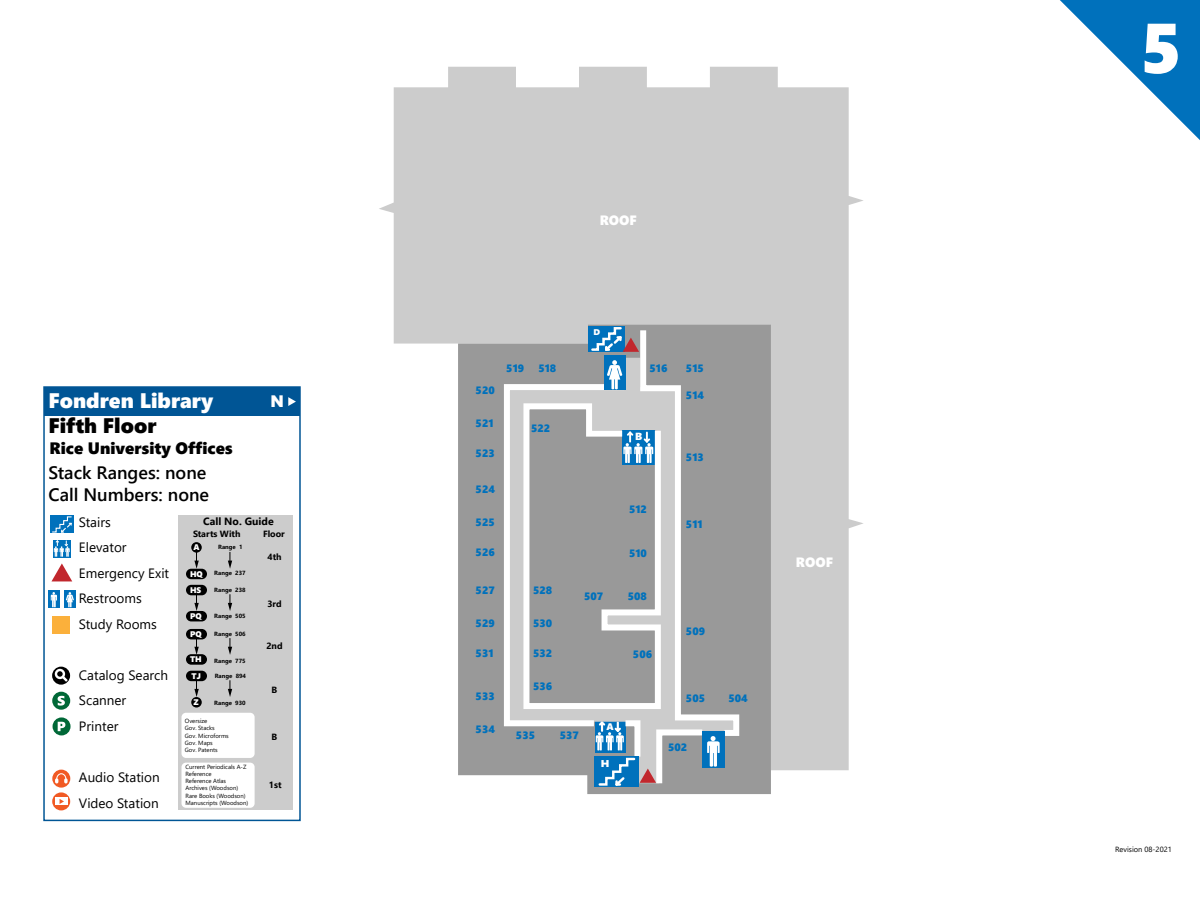
<style>
.page{position:relative;width:1200px;height:900px;background:#fff}
.page>*{position:absolute;margin:0;border:0;box-sizing:border-box;transform-origin:0 0}
.t1{font:70.5px "Segoe UI Black";color:#fff}
.t2{font:21px "Segoe UI Black";color:#fff}
.t3{font:21px "Segoe UI Black";color:#000}
.t4{font:600 18px/21.6px "Segoe UI";color:#000}
.t5{font:16.65px "Segoe UI Black";color:#fff}
.t6{font:16.5px "Segoe UI Black";color:#000}
.t7{font:13.5px/25.5px "Segoe UI";color:#000}
.t8{font:13.5px "Segoe UI Black";color:#fff}
.t9{font:10.65px "Segoe UI Black";color:#0071bc}
.t10{font:700 10.5px "Segoe UI";color:#000}
.t11{font:10.35px "Segoe UI Black";color:#fff}
.t12{font:9.9px "Segoe UI Black";color:#fff;scale:1.09 1}
.t13{font:9.45px "Segoe UI Black";color:#fff}
.t14{font:700 9px "Segoe UI";color:#000}
.t15{font:8.25px "Segoe UI Black";color:#fff;scale:1.07 1}
.t16{font:8.1px/16px "Segoe UI Black";color:#fff}
.t17{font:7.5px "Segoe UI";color:#000}
.t18{font:6px/7.2px "Segoe UI";color:#000}
.t19{font:700 6px "Segoe UI";color:#000}
</style>
<div class="page">
<svg style="left:379px;top:67px;width:484px;height:703px;fill:#ccc"></svg>
<svg style="left:458px;top:324px;width:313px;height:470px;background:#a0a1a1"></svg>
<svg style="left:507px;top:358px;width:229px;height:425px;background:#a1a2a4"></svg>
<svg style="left:637px;top:324px;width:105px;height:415px;background:#a8a8a8"></svg>
<svg style="left:501px;top:381px;width:129px;height:348px"></svg>
<div style="left:44px;top:387px;width:256px;height:28px;background:#005595"></div>
<div style="left:43px;top:386px;width:258px;height:435px;border:2px solid #005595"></div>
<svg style="left:288px;top:397px;width:8px;height:9px"></svg>
<div style="left:50px;top:515px;width:24px;height:18px;background:#0071bc"></div>
<div style="left:53px;top:540px;width:18px;height:18px;background:#0071bc"></div>
<svg style="left:52px;top:516px;width:20px;height:41px"></svg>
<div style="left:64px;top:590px;width:11px;height:18px;background:#0071bc"></div>
<svg style="left:66px;top:592px;width:8px;height:16px"></svg>
<div style="left:48px;top:590px;width:11px;height:18px;background:#0071bc"></div>
<svg style="left:51px;top:592px;width:6px;height:16px"></svg>
<svg style="left:51px;top:563px;width:21px;height:18px"></svg>
<div style="left:52px;top:616px;width:18px;height:18px;background:#fbb03b"></div>
<svg style="left:52px;top:667px;width:18px;height:18px"></svg>
<svg style="left:57px;top:671px;width:13px;height:13px"></svg>
<div style="left:56px;top:670px;width:8px;height:8px;background:#000;border-radius:50%"></div>
<div style="left:55px;top:669px;width:10px;height:10px;border:2px solid #fff;border-radius:50%"></div>
<div style="left:52px;top:692px;width:18px;height:18px;background:#006837;border-radius:50%"></div>
<svg style="left:58px;top:696px;width:7px;height:10px"></svg>
<svg style="left:53px;top:717px;width:18px;height:18px"></svg>
<svg style="left:58px;top:722px;width:7px;height:9px"></svg>
<svg style="left:52px;top:770px;width:18px;height:18px"></svg>
<svg style="left:55px;top:773px;width:13px;height:10px"></svg>
<svg style="left:52px;top:792px;width:18px;height:18px"></svg>
<svg style="left:55px;top:798px;width:12px;height:7px"></svg>
<svg style="left:60px;top:799px;width:4px;height:5px"></svg>
<svg style="left:1060px;top:0;width:140px;height:140px"></svg>
<div style="left:178px;top:515px;width:114px;height:295px;background:#ccc"></div>
<svg style="left:228px;top:552px;width:4px;height:17px"></svg>
<svg style="left:228px;top:594px;width:4px;height:17px"></svg>
<svg style="left:228px;top:638px;width:4px;height:17px"></svg>
<svg style="left:228px;top:680px;width:4px;height:17px"></svg>
<div style="left:181px;top:713px;width:74px;height:45px;background:#fff;border-radius:4px"></div>
<div style="left:181px;top:763px;width:74px;height:45px;background:#fff;border-radius:4px"></div>
<div style="left:186px;top:569px;width:21px;height:10px;background:#000;border-radius:5px"></div>
<div style="left:186px;top:585px;width:21px;height:10px;background:#000;border-radius:5px"></div>
<div style="left:186px;top:611px;width:21px;height:10px;background:#000;border-radius:5px"></div>
<div style="left:191px;top:542px;width:11px;height:11px;background:#000;border-radius:50%"></div>
<svg style="left:194px;top:552px;width:5px;height:17px"></svg>
<svg style="left:194px;top:595px;width:5px;height:16px"></svg>
<div style="left:186px;top:629px;width:21px;height:10px;background:#000;border-radius:5px"></div>
<svg style="left:194px;top:639px;width:5px;height:15px"></svg>
<div style="left:191px;top:697px;width:11px;height:11px;background:#000;border-radius:50%"></div>
<svg style="left:194px;top:681px;width:5px;height:16px"></svg>
<div style="left:186px;top:671px;width:21px;height:10px;background:#000;border-radius:5px"></div>
<div style="left:186px;top:654px;width:21px;height:11px;background:#000;border-radius:5px"></div>
<div style="left:604px;top:356px;width:21px;height:34px;background:#0071bc"></div>
<svg style="left:607px;top:360px;width:16px;height:30px"></svg>
<div style="left:702px;top:731px;width:22px;height:36px;background:#0071bc"></div>
<div style="left:588px;top:326px;width:37px;height:26px;background:#0071bc"></div>
<div style="left:595px;top:757px;width:44px;height:30px;background:#0071bc"></div>
<svg style="left:590px;top:326px;width:49px;height:27px"></svg>
<svg style="left:596px;top:717px;width:124px;height:72px"></svg>
<svg style="left:520px;top:400px;width:144px;height:312px;background:#a9abad"></svg>
<h2 class="t2" style="left:48px;top:385px;width:166px">Fondren Library</h2>
<h3 class="t6" style="left:49px;top:437px;width:185px">Rice University Offices</h3>
<h3 class="t4" style="left:48px;top:461px;width:162px">Stack Ranges: none<br>Call Numbers: none</h3>
<h2 class="t3" style="left:48px;top:411px;width:110px">Fifth Floor</h2>
<h3 class="t5" style="left:271px;top:389px;width:15px">N</h3>
<h3 class="t7" style="left:79px;top:508px;width:92px">Stairs<br>Elevator<br>Emergency Exit<br>Restrooms<br>Study Rooms</h3>
<h3 class="t7" style="left:79px;top:661px;width:91px">Catalog Search<br>Scanner<br>Printer</h3>
<h3 class="t7" style="left:79px;top:763px;width:82px">Audio Station<br>Video Station</h3>
<h3 class="t10" style="left:203px;top:512px;width:72px">Call No. Guide</h3>
<h3 class="t14" style="left:193px;top:526px;width:49px">Starts With</h3>
<h3 class="t14" style="left:263px;top:526px;width:23px">Floor</h3>
<h3 class="t14" style="left:268px;top:549px;width:16px">4th</h3>
<h3 class="t16" style="left:193px;top:539px;width:8px">A</h3>
<p class="t19" style="left:218px;top:541px;width:26px">Range 1</p>
<p class="t19" style="left:214px;top:567px;width:33px">Range 237</p>
<p class="t19" style="left:214px;top:584px;width:33px">Range 238</p>
<p class="t19" style="left:214px;top:610px;width:33px">Range 505</p>
<p class="t19" style="left:214px;top:628px;width:33px">Range 506</p>
<p class="t19" style="left:214px;top:655px;width:33px">Range 775</p>
<p class="t19" style="left:215px;top:670px;width:33px">Range 894</p>
<p class="t19" style="left:214px;top:697px;width:33px">Range 930</p>
<h3 class="t16" style="left:190px;top:565px;width:14px">HQ<br>HS</h3>
<h3 class="t16" style="left:190px;top:607px;width:13px">PQ</h3>
<h3 class="t14" style="left:267px;top:595px;width:16px">3rd</h3>
<h3 class="t14" style="left:266px;top:637px;width:18px">2nd</h3>
<h3 class="t16" style="left:190px;top:625px;width:13px">PQ</h3>
<h3 class="t16" style="left:190px;top:651px;width:13px">TH</h3>
<h3 class="t16" style="left:192px;top:667px;width:11px">TJ</h3>
<h3 class="t14" style="left:272px;top:682px;width:7px">B</h3>
<h3 class="t16" style="left:193px;top:694px;width:7px">Z</h3>
<p class="t18" style="left:185px;top:717px;width:45px">Oversize<br>Gov. Stacks<br>Gov. Microforms<br>Gov. Maps<br>Gov. Patents</p>
<p class="t18" style="left:186px;top:763px;width:64px">Current Periodicals A-Z<br>Reference<br>Reference Atlas<br>Archives (Woodson)<br>Rare Books (Woodson)<br>Manuscripts (Woodson)</p>
<h3 class="t14" style="left:272px;top:728px;width:7px">B</h3>
<h3 class="t14" style="left:269px;top:776px;width:14px">1st</h3>
<h3 class="t8" style="left:600px;top:210px;width:39px">ROOF</h3>
<h3 class="t9" style="left:476px;top:383px;width:21px">520</h3>
<h3 class="t9" style="left:476px;top:416px;width:19px">521</h3>
<h3 class="t9" style="left:476px;top:446px;width:21px">523</h3>
<h3 class="t9" style="left:476px;top:481px;width:21px">524</h3>
<h3 class="t9" style="left:476px;top:514px;width:21px">525</h3>
<h3 class="t9" style="left:476px;top:544px;width:21px">526</h3>
<h3 class="t9" style="left:476px;top:582px;width:21px">527</h3>
<h3 class="t9" style="left:476px;top:615px;width:21px">529</h3>
<h3 class="t9" style="left:476px;top:645px;width:19px">531</h3>
<h3 class="t9" style="left:476px;top:688px;width:21px">533</h3>
<h3 class="t9" style="left:476px;top:721px;width:21px">534</h3>
<h3 class="t15" style="left:593px;top:326px;width:8px">D</h3>
<h3 class="t9" style="left:506px;top:360px;width:19px">519</h3>
<h3 class="t9" style="left:538px;top:360px;width:19px">518</h3>
<h3 class="t9" style="left:650px;top:360px;width:19px">516</h3>
<h3 class="t9" style="left:531px;top:420px;width:21px">522</h3>
<h3 class="t9" style="left:533px;top:582px;width:21px">528</h3>
<h3 class="t9" style="left:533px;top:615px;width:21px">530</h3>
<h3 class="t9" style="left:533px;top:645px;width:21px">532</h3>
<h3 class="t9" style="left:533px;top:679px;width:21px">536</h3>
<h3 class="t11" style="left:635px;top:429px;width:9px">B</h3>
<h3 class="t9" style="left:629px;top:502px;width:19px">512</h3>
<h3 class="t9" style="left:629px;top:545px;width:19px">510</h3>
<h3 class="t9" style="left:584px;top:588px;width:21px">507</h3>
<h3 class="t9" style="left:628px;top:588px;width:21px">508</h3>
<h3 class="t9" style="left:633px;top:647px;width:21px">506</h3>
<h3 class="t9" style="left:516px;top:728px;width:21px">535</h3>
<h3 class="t9" style="left:560px;top:728px;width:21px">537</h3>
<h3 class="t13" style="left:606px;top:719px;width:9px">A</h3>
<h3 class="t9" style="left:686px;top:360px;width:19px">515</h3>
<h3 class="t9" style="left:686px;top:387px;width:20px">514</h3>
<h3 class="t9" style="left:686px;top:449px;width:19px">513</h3>
<h3 class="t9" style="left:686px;top:517px;width:18px">511</h3>
<h3 class="t9" style="left:686px;top:624px;width:21px">509</h3>
<h3 class="t9" style="left:686px;top:691px;width:21px">505</h3>
<h3 class="t12" style="left:601px;top:757px;width:9px">H</h3>
<h3 class="t9" style="left:668px;top:739px;width:21px">502</h3>
<h3 class="t9" style="left:728px;top:691px;width:21px">504</h3>
<h3 class="t8" style="left:796px;top:552px;width:39px">ROOF</h3>
<h1 class="t1" style="left:1140px;top:-3px;width:44px">5</h1>
<p class="t17" style="left:1115px;top:842px;width:58px">Revision 08-2021</p>
</div>
